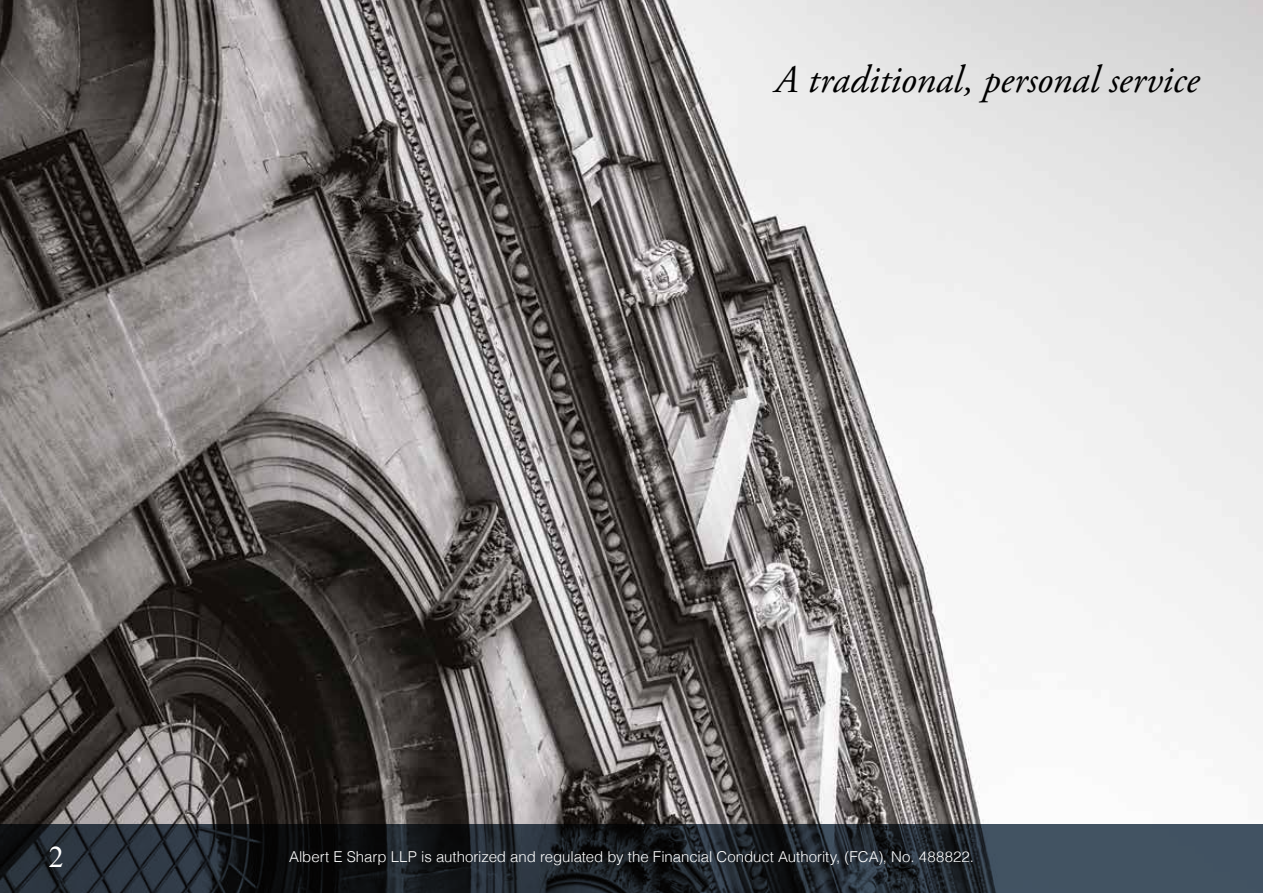
<style>
.page{position:relative;width:1263px;height:893px;background:#fff}
.page>*{position:absolute;margin:0;border:0;box-sizing:border-box;transform-origin:0 0}
.t1{font:italic 39px "Adobe Garamond Pro";letter-spacing:-.005em;color:#000}
.t2{font:30px "Times New Roman";color:#fff}
.t3{font:300 15px "Helvetica";letter-spacing:-.005em;color:#fff}
</style>
<div class="page">
<img style="left:0;top:0;width:1263px;height:824px">
<svg style="left:0;top:824px;width:1263px;height:69px;background:#232b33"></svg>
<h1 class="t1" style="left:775px;top:56px;width:426px">A traditional, personal service</h1>
<h2 class="t2" style="left:49px;top:837px;width:16px">2</h2>
<p class="t3" style="left:289px;top:844px;width:686px">Albert E Sharp LLP is authorized and regulated by the Financial Conduct Authority, (FCA), No. 488822.</p>
</div>
